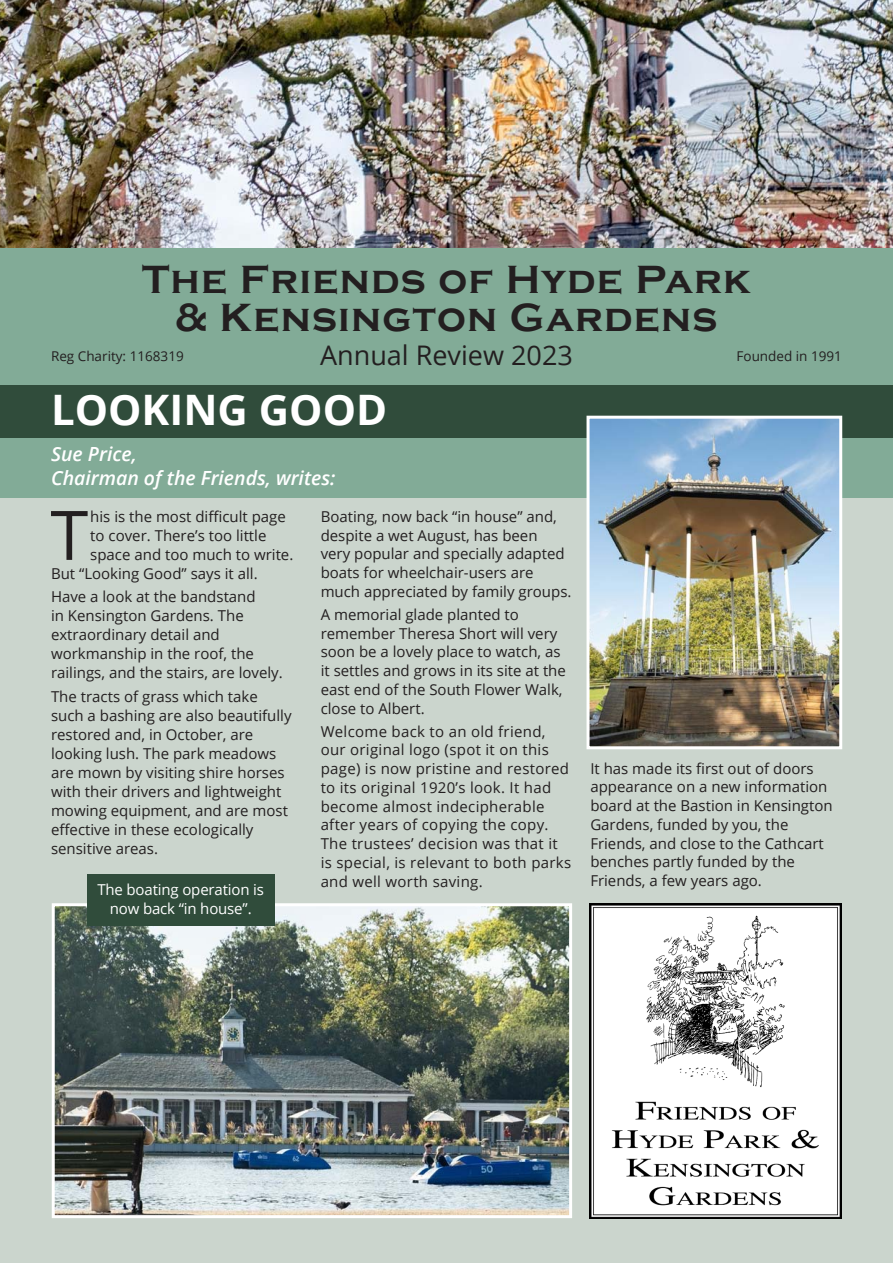
<style>
.page{position:relative;width:893px;height:1263px;background:#fff}
.page>*{position:absolute;margin:0;border:0;box-sizing:border-box;transform-origin:0 0}
.t1{font:68.4px "Open Sans";color:#231f20}
.t2{font:700 42px "Open Sans";color:#fff}
.t3{font:700 40.5px/37.5px "Copperplate Gothic";letter-spacing:.03em;color:#231f20;text-align:center}
.t4{font:27px "Open Sans";color:#231f20}
.t5{font:italic 600 19.5px/23.4px "Open Sans";color:#fff}
.t6{font:15px/18.8px "Open Sans";color:#231f20}
.t7{font:15px/18.8px "Open Sans";letter-spacing:.02em;color:#231f20}
.t8{font:15px/18.8px "Open Sans";letter-spacing:-.01em;color:#fff;text-align:center}
.t9{font:13.5px "Open Sans";color:#231f20}
</style>
<div class="page">
<img style="left:0;top:0;width:893px;height:249px">
<div style="left:0;top:497px;width:893px;height:766px;background:#cbd5cd"></div>
<div style="left:0;top:385px;width:893px;height:61px;background:#304c3b"></div>
<div style="left:0;top:249px;width:893px;height:136px;background:#82ab97"></div>
<div style="left:0;top:438px;width:893px;height:59px;background:#82ab97"></div>
<img style="left:590px;top:903px;width:251px;height:315px">
<img style="left:590px;top:420px;width:248px;height:325px">
<div style="left:586px;top:416px;width:256px;height:333px;border:3px solid #fff"></div>
<img style="left:56px;top:907px;width:512px;height:307px">
<div style="left:52px;top:903px;width:520px;height:315px;border:3px solid #fff"></div>
<div style="left:87px;top:875px;width:187px;height:51px;background:#304c3b"></div>
<h3 class="t3" style="left:142px;top:262px;width:610px">The Friends of Hyde Park &amp; Kensington Gardens</h3>
<p class="t9" style="left:51px;top:346px;width:134px">Reg Charity: 1168319</p>
<h3 class="t4" style="left:320px;top:337px;width:254px">Annual Review 2023</h3>
<p class="t9" style="left:736px;top:346px;width:107px">Founded in 1991</p>
<h2 class="t2" style="left:51px;top:381px;width:338px">LOOKING GOOD</h2>
<h3 class="t5" style="left:51px;top:442px;width:286px">Sue Price,<br>Chairman of the Friends, writes:</h3>
<h1 class="t1" style="left:50px;top:488px;width:39px">T</h1>
<p class="t6" style="left:90px;top:507px;width:197px">his is the most difficult page</p>
<p class="t6" style="left:90px;top:526px;width:178px">to cover. There’s too little</p>
<p class="t6" style="left:90px;top:545px;width:205px">space and too much to write.</p>
<p class="t6" style="left:51px;top:564px;width:208px">But “Looking Good” says it all.</p>
<p class="t6" style="left:51px;top:587px;width:233px">Have a look at the bandstand<br>in Kensington Gardens. The extraordinary detail and workmanship in the roof, the railings, and the stairs, are lovely.</p>
<p class="t6" style="left:51px;top:686px;width:242px">The tracts of grass which take such a bashing are also beautifully restored and, in October, are looking lush. The park meadows are mown by visiting shire horses with their drivers and lightweight mowing equipment, and are most effective in these ecologically sensitive areas.</p>
<p class="t8" style="left:97px;top:880px;width:168px">The boating operation is now back “in house”.</p>
<p class="t6" style="left:321px;top:506px;width:252px">Boating, now back “in house” and, despite a wet August, has been<br>very popular and specially adapted boats for wheelchair-users are much appreciated by family groups.</p>
<p class="t6" style="left:321px;top:604px;width:247px">A memorial glade planted to remember Theresa Short will very soon be a lovely place to watch, as it settles and grows in its site at the east end of the South Flower Walk, close to Albert.</p>
<p class="t7" style="left:321px;top:721px;width:252px">Welcome back to an old friend, our original logo (spot it on this page) is now pristine and restored to its original 1920’s look. It had become almost indecipherable after years of copying the copy.<br>The trustees’ decision was that it is special, is relevant to both parks and well worth saving.</p>
<p class="t6" style="left:590px;top:758px;width:244px">It has made its first out of doors appearance on a new information board at the Bastion in Kensington<br>Gardens, funded by you, the<br>Friends, and close to the Cathcart benches partly funded by the<br>Friends, a few years ago.</p>
</div>
